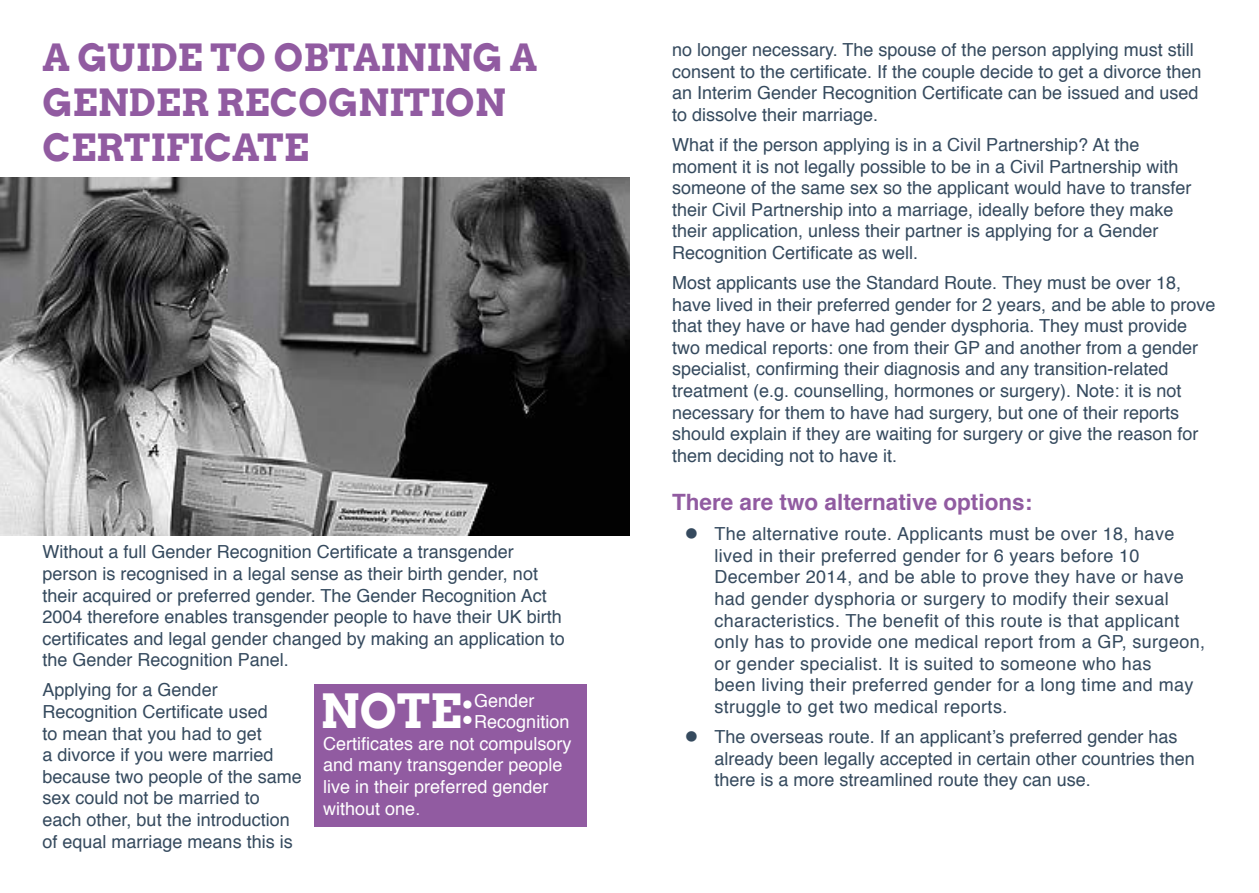
<style>
.page{position:relative;width:1259px;height:893px;background:#fff}
.page>*{position:absolute;margin:0;border:0;box-sizing:border-box;transform-origin:0 0}
.t1{font:700 47.25px "Arvo";color:#fff}
.t2{font:700 37.5px/45px "Arvo";color:#915ba1}
.t3{font:700 22.5px "Helvetica";color:#915ba1}
.t4{font:18px/21.6px "Helvetica";color:#354a5e}
.t5{font:18px/21.6px "Helvetica";letter-spacing:.02em;color:#354a5e}
.t6{font:18px "Helvetica";color:#fff}
</style>
<div class="page">
<img style="left:0;top:178px;width:629px;height:358px">
<div style="left:315px;top:685px;width:272px;height:142px;background:#915ba1"></div>
<h2 class="t2" style="left:43px;top:35px;width:496px">A GUIDE TO OBTAINING A<br>GENDER RECOGNITION<br>CERTIFICATE</h2>
<p class="t4" style="left:43px;top:542px;width:524px">Without a full Gender Recognition Certificate a transgender person is recognised in a legal sense as their birth gender, not their acquired or preferred gender. The Gender Recognition Act 2004 therefore enables transgender people to have their UK birth certificates and legal gender changed by making an application to the Gender Recognition Panel.</p>
<p class="t4" style="left:43px;top:680px;width:261px">Applying for a Gender<br>Recognition Certificate used<br>to mean that you had to get<br>a divorce if you were married because two people of the same sex could not be married to each other, but the introduction of equal marriage means this is</p>
<h1 class="t1" style="left:321px;top:681px;width:155px">NOTE:</h1>
<p class="t6" style="left:474px;top:686px;width:62px">Gender</p>
<p class="t6" style="left:474px;top:708px;width:97px">Recognition</p>
<p class="t6" style="left:323px;top:730px;width:250px">Certificates are not compulsory</p>
<p class="t6" style="left:323px;top:751px;width:241px">and many transgender people</p>
<p class="t6" style="left:323px;top:773px;width:227px">live in their preferred gender</p>
<p class="t6" style="left:323px;top:794px;width:99px">without one.</p>
<p class="t4" style="left:672px;top:39px;width:531px">no longer necessary. The spouse of the person applying must still consent to the certificate. If the couple decide to get a divorce then an Interim Gender Recognition Certificate can be issued and used to dissolve their marriage.</p>
<p class="t4" style="left:672px;top:134px;width:521px">What if the person applying is in a Civil Partnership? At the moment it is not legally possible to be in a Civil Partnership with someone of the same sex so the applicant would have to transfer their Civil Partnership into a marriage, ideally before they make their application, unless their partner is applying for a Gender Recognition Certificate as well.</p>
<p class="t4" style="left:672px;top:272px;width:545px">Most applicants use the Standard Route. They must be over 18, have lived in their preferred gender for 2 years, and be able to prove that they have or have had gender dysphoria. They must provide two medical reports: one from their GP and another from a gender specialist, confirming their diagnosis and any transition-related treatment (e.g. counselling, hormones or surgery). Note: it is not necessary for them to have had surgery, but one of their reports should explain if they are waiting for surgery or give the reason for them deciding not to have it.</p>
<p class="t3" style="left:672px;top:484px;width:362px">There are two alternative options:</p>
<p class="t5" style="left:714px;top:524px;width:492px">The alternative route. Applicants must be over 18, have lived in their preferred gender for 6 years before 10<br>December 2014, and be able to prove they have or have had gender dysphoria or surgery to modify their sexual characteristics. The benefit of this route is that applicant only has to provide one medical report from a GP, surgeon, or gender specialist. It is suited to someone who has<br>been living their preferred gender for a long time and may struggle to get two medical reports.</p>
<p class="t4" style="left:714px;top:727px;width:482px">The overseas route. If an applicant’s preferred gender has already been legally accepted in certain other countries then there is a more streamlined route they can use.</p>
</div>
